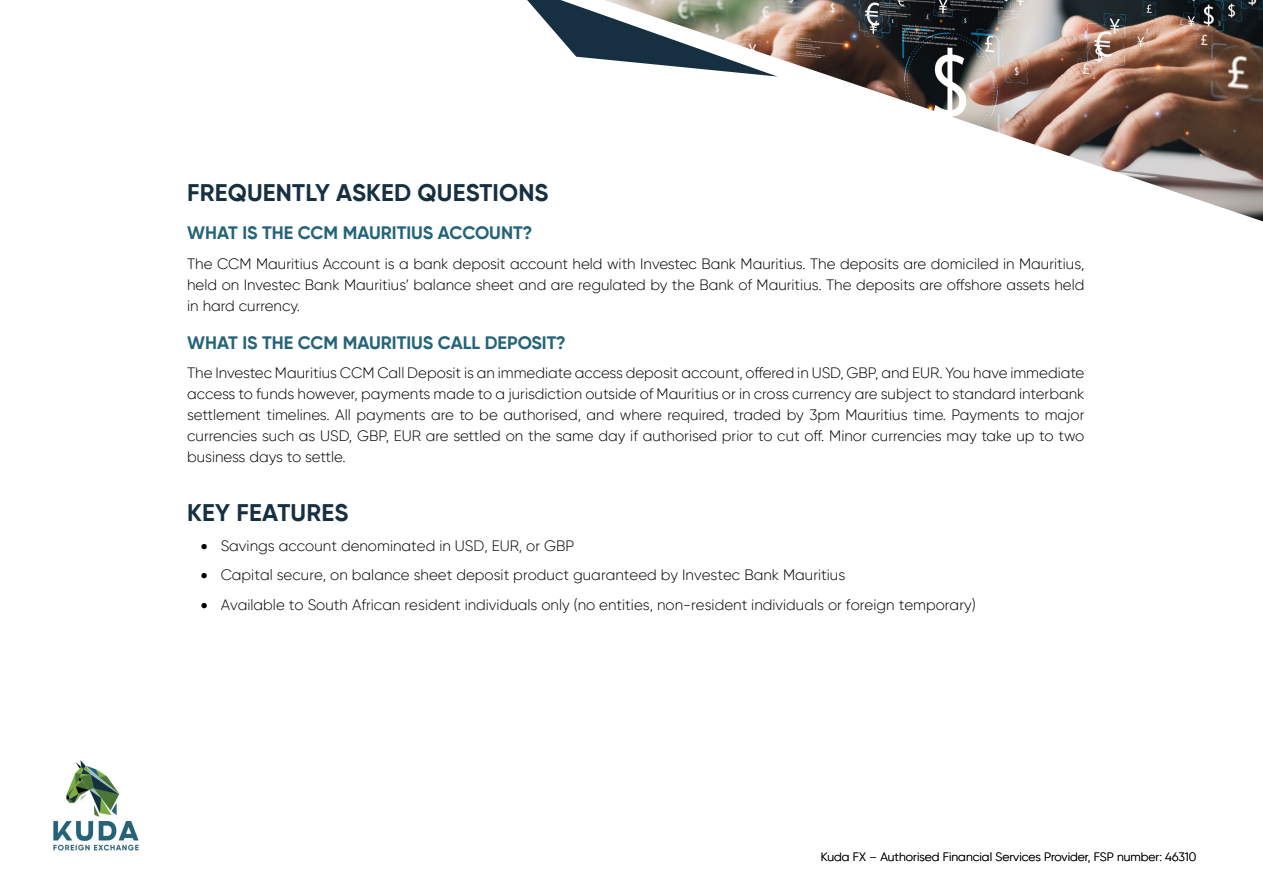
<style>
.page{position:relative;width:1263px;height:893px;background:#fff}
.page>*{position:absolute;margin:0;border:0;box-sizing:border-box;transform-origin:0 0}
.t1{font:700 24px "Gilroy";letter-spacing:.01em;color:#163042}
.t2{font:700 18px "Gilroy";color:#246478}
.t3{font:300 15px/21px "Gilroy";color:#000;text-align:justify}
.t4{font:300 12px "Gilroy";color:#000}
</style>
<div class="page">
<img style="left:53px;top:760px;width:86px;height:91px">
<img style="left:777px;top:0;width:486px;height:221px">
<svg style="left:527px;top:0;width:250px;height:77px"></svg>
<h1 class="t1" style="left:187px;top:178px;width:363px">FREQUENTLY ASKED QUESTIONS</h1>
<p class="t2" style="left:187px;top:222px;width:347px">WHAT IS THE CCM MAURITIUS ACCOUNT?</p>
<p class="t3" style="left:187px;top:253px;width:899px">The CCM Mauritius Account is a bank deposit account held with Investec Bank Mauritius. The deposits are domiciled in Mauritius, held on Investec Bank Mauritius’ balance sheet and are regulated by the Bank of Mauritius. The deposits are offshore assets held in hard currency.</p>
<p class="t2" style="left:187px;top:331px;width:380px">WHAT IS THE CCM MAURITIUS CALL DEPOSIT?</p>
<p class="t3" style="left:187px;top:362px;width:899px">The Investec Mauritius CCM Call Deposit is an immediate access deposit account, offered in USD, GBP, and EUR. You have immediate access to funds however, payments made to a jurisdiction outside of Mauritius or in cross currency are subject to standard interbank settlement timelines. All payments are to be authorised, and where required, traded by 3pm Mauritius time. Payments to major currencies such as USD, GBP, EUR are settled on the same day if authorised prior to cut off. Minor currencies may take up to two business days to settle.</p>
<h1 class="t1" style="left:187px;top:498px;width:163px">KEY FEATURES</h1>
<p class="t3" style="left:201px;top:535px;width:375px">• Savings account denominated in USD, EUR, or GBP</p>
<p class="t3" style="left:201px;top:565px;width:646px">• Capital secure, on balance sheet deposit product guaranteed by Investec Bank Mauritius</p>
<p class="t3" style="left:201px;top:594px;width:776px">• Available to South African resident individuals only (no entities, non-resident individuals or foreign temporary)</p>
<p class="t4" style="left:821px;top:849px;width:377px">Kuda FX – Authorised Financial Services Provider, FSP number: 46310</p>
</div>
